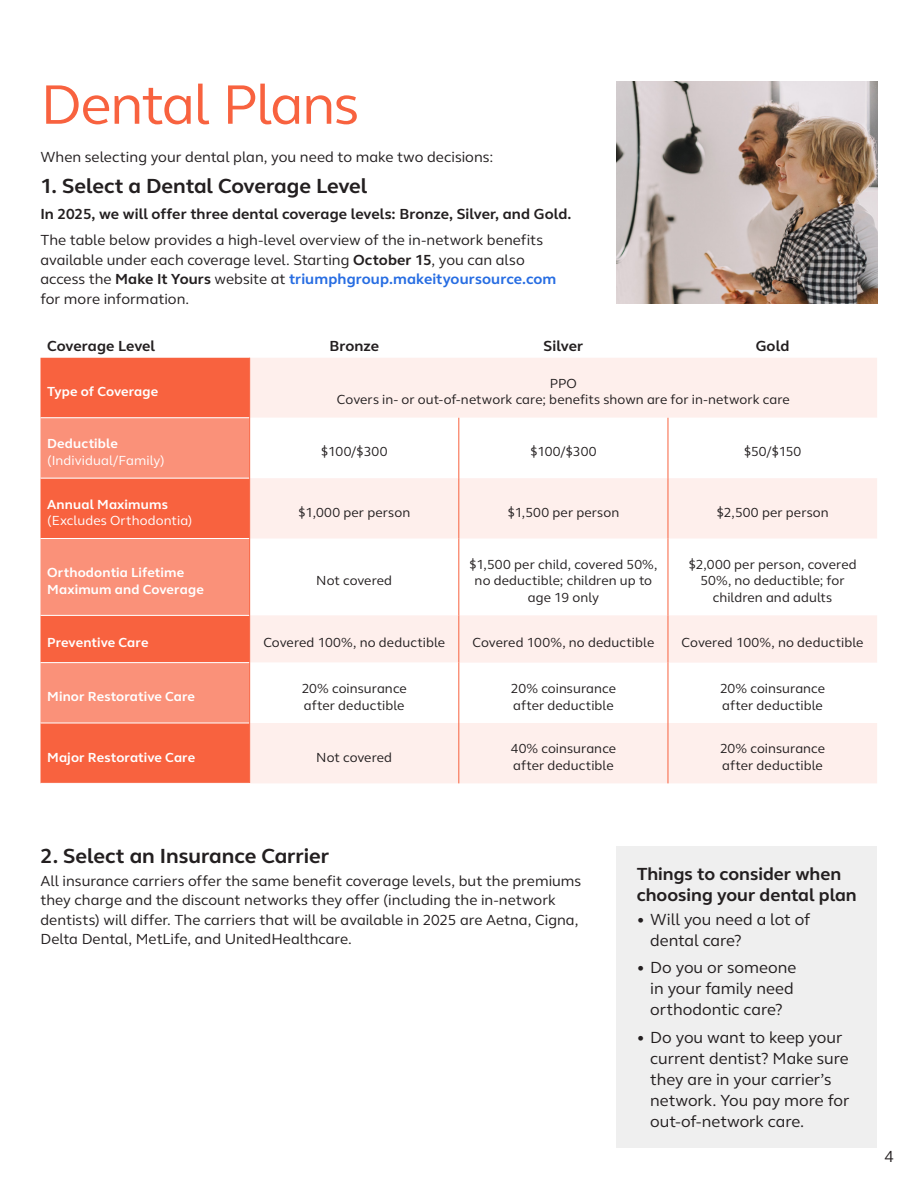
<style>
.page{position:relative;width:918px;height:1188px;background:#fff}
.page>*{position:absolute;margin:0;border:0;box-sizing:border-box;transform-origin:0 0}
.H1_front{font:57px "FS Thrive Elliot";letter-spacing:-.025em;color:#f8623f}
.t1{font:700 21px "FS Thrive Elliot";color:#231f20}
.H3_sidebar{font:700 18px/21px "FS Thrive Elliot";color:#231f20}
.Body{font:16.5px/21px "FS Thrive Elliot";letter-spacing:-.005em;color:#231f20}
.Body-2{font:15px/19.5px "FS Thrive Elliot";color:#231f20}
.Body-3{font:700 15px "FS Thrive Elliot";color:#231f20}
.Sidebar_Body{font:700 15px "FS Thrive Elliot";color:#231f20}
.Sidebar_Body-2{font:13.5px/16.5px "FS Thrive Elliot";letter-spacing:.005em;color:#231f20}
.Sidebar_Body-3{font:700 13.5px/16.5px "FS Thrive Elliot";letter-spacing:.01em;color:#fff}
.Sidebar_Body-4{font:13.5px/16.5px "FS Thrive Elliot";letter-spacing:.005em;color:#fff}
.s1{font-weight:700}
.s2{font-weight:700;color:#276de2}
</style>
<div class="page">
<div style="left:616px;top:846px;width:262px;height:302px;background:#efefef"></div>
<div style="left:40px;top:358px;width:209px;height:425px;background:#f8623f"></div>
<div style="left:250px;top:358px;width:627px;height:425px;background:#feefec"></div>
<svg style="left:40px;top:418px;width:209px;height:305px;background:#f98165"></svg>
<svg style="left:250px;top:418px;width:627px;height:305px"></svg>
<hr style="left:40px;top:417px;width:209px;height:1px;background:#fff">
<hr style="left:40px;top:478px;width:209px;height:1px;background:#fff">
<hr style="left:40px;top:538px;width:209px;height:1px;background:#fff">
<hr style="left:40px;top:615px;width:209px;height:1px;background:#fff">
<hr style="left:40px;top:662px;width:209px;height:1px;background:#fff">
<hr style="left:40px;top:723px;width:209px;height:1px;background:#fff">
<hr style="left:249px;top:358px;width:1px;height:60px;background:#f8623f">
<hr style="left:249px;top:418px;width:1px;height:60px;background:#f8623f">
<hr style="left:458px;top:418px;width:1px;height:60px;background:#f8623f">
<hr style="left:668px;top:418px;width:1px;height:60px;background:#f8623f">
<hr style="left:249px;top:478px;width:1px;height:60px;background:#f8623f">
<hr style="left:458px;top:478px;width:1px;height:60px;background:#f8623f">
<hr style="left:668px;top:478px;width:1px;height:60px;background:#f8623f">
<hr style="left:249px;top:538px;width:1px;height:77px;background:#f8623f">
<hr style="left:458px;top:538px;width:1px;height:77px;background:#f8623f">
<hr style="left:668px;top:538px;width:1px;height:77px;background:#f8623f">
<hr style="left:249px;top:615px;width:1px;height:48px;background:#f8623f">
<hr style="left:458px;top:615px;width:1px;height:48px;background:#f8623f">
<hr style="left:668px;top:615px;width:1px;height:48px;background:#f8623f">
<hr style="left:249px;top:663px;width:1px;height:60px;background:#f8623f">
<hr style="left:458px;top:663px;width:1px;height:60px;background:#f8623f">
<hr style="left:668px;top:663px;width:1px;height:60px;background:#f8623f">
<hr style="left:249px;top:723px;width:1px;height:60px;background:#f8623f">
<hr style="left:458px;top:723px;width:1px;height:60px;background:#f8623f">
<hr style="left:668px;top:723px;width:1px;height:60px;background:#f8623f">
<img style="left:616px;top:81px;width:262px;height:222px">
<p class="H1_front" style="left:40px;top:71px;width:320px">Dental Plans</p>
<p class="Body-2" style="left:40px;top:147px;width:454px">When selecting your dental plan, you need to make two decisions:</p>
<h2 class="t1" style="left:40px;top:173px;width:328px">1. Select a Dental Coverage Level</h2>
<p class="Body-3" style="left:40px;top:205px;width:533px">In 2025, we will offer three dental coverage levels: Bronze, Silver, and Gold.</p>
<p class="Body-2" style="left:40px;top:230px;width:518px">The table below provides a high-level overview of the in-network benefits available under each coverage level. Starting <span class="s1">October 15</span>, you can also access the <span class="s1">Make It Yours</span> website at <span class="s2">triumphgroup.makeityoursource.com </span>for more information.</p>
<p class="Sidebar_Body" style="left:47px;top:337px;width:110px">Coverage Level</p>
<p class="Sidebar_Body" style="left:329px;top:337px;width:51px">Bronze</p>
<p class="Sidebar_Body" style="left:544px;top:337px;width:41px">Silver</p>
<p class="Sidebar_Body" style="left:756px;top:337px;width:35px">Gold</p>
<p class="Sidebar_Body-3" style="left:47px;top:383px;width:113px">Type of Coverage</p>
<p class="Sidebar_Body-2" style="left:337px;top:375px;width:454px;text-align:center">PPO<br>Covers in- or out-of-network care; benefits shown are for in-network care</p>
<p class="Sidebar_Body-4" style="left:47px;top:435px;width:119px"><span class="s1">Deductible </span>(Individual/Family)</p>
<p class="Sidebar_Body-2" style="left:321px;top:444px;width:68px">$100/$300</p>
<p class="Sidebar_Body-2" style="left:530px;top:444px;width:68px">$100/$300</p>
<p class="Sidebar_Body-2" style="left:744px;top:444px;width:59px">$50/$150</p>
<p class="Sidebar_Body-4" style="left:47px;top:496px;width:147px"><span class="s1">Annual Maximums </span>(Excludes Orthodontia)</p>
<p class="Sidebar_Body-2" style="left:298px;top:504px;width:113px">$1,000 per person</p>
<p class="Sidebar_Body-2" style="left:507px;top:504px;width:113px">$1,500 per person</p>
<p class="Sidebar_Body-2" style="left:716px;top:504px;width:114px">$2,500 per person</p>
<p class="Sidebar_Body-3" style="left:47px;top:565px;width:158px">Orthodontia Lifetime<br>Maximum and Coverage</p>
<p class="Sidebar_Body-2" style="left:316px;top:573px;width:77px">Not covered</p>
<p class="Sidebar_Body-2" style="left:469px;top:556px;width:190px;text-align:center">$1,500 per child, covered 50%, no deductible; children up to age 19 only</p>
<p class="Sidebar_Body-2" style="left:688px;top:556px;width:170px;text-align:center">$2,000 per person, covered<br>50%, no deductible; for children and adults</p>
<p class="Sidebar_Body-3" style="left:47px;top:635px;width:103px">Preventive Care</p>
<p class="Sidebar_Body-2" style="left:263px;top:635px;width:183px">Covered 100%, no deductible</p>
<p class="Sidebar_Body-2" style="left:473px;top:635px;width:183px">Covered 100%, no deductible</p>
<p class="Sidebar_Body-2" style="left:682px;top:635px;width:183px">Covered 100%, no deductible</p>
<p class="Sidebar_Body-3" style="left:47px;top:689px;width:149px">Minor Restorative Care</p>
<p class="Sidebar_Body-2" style="left:302px;top:680px;width:107px">20% coinsurance after deductible</p>
<p class="Sidebar_Body-2" style="left:511px;top:680px;width:107px">20% coinsurance after deductible</p>
<p class="Sidebar_Body-2" style="left:720px;top:680px;width:107px">20% coinsurance after deductible</p>
<p class="Sidebar_Body-3" style="left:47px;top:749px;width:149px">Major Restorative Care</p>
<p class="Sidebar_Body-2" style="left:316px;top:749px;width:77px">Not covered</p>
<p class="Sidebar_Body-2" style="left:511px;top:741px;width:107px">40% coinsurance after deductible</p>
<p class="Sidebar_Body-2" style="left:720px;top:741px;width:107px">20% coinsurance after deductible</p>
<h2 class="t1" style="left:40px;top:843px;width:290px">2. Select an Insurance Carrier</h2>
<p class="Body-2" style="left:40px;top:871px;width:542px">All insurance carriers offer the same benefit coverage levels, but the premiums they charge and the discount networks they offer (including the in-network dentists) will differ. The carriers that will be available in 2025 are Aetna, Cigna, Delta Dental, MetLife, and UnitedHealthcare.</p>
<p class="H3_sidebar" style="left:637px;top:863px;width:222px">Things to consider when choosing your dental plan</p>
<p class="Body" style="left:650px;top:909px;width:162px;text-indent:-14px">• Will you need a lot of dental care?</p>
<p class="Body" style="left:650px;top:957px;width:148px;text-indent:-14px">• Do you or someone in your family need orthodontic care?</p>
<p class="Body" style="left:650px;top:1027px;width:201px;text-indent:-14px">• Do you want to keep your current dentist? Make sure they are in your carrier’s network. You pay more for out-of-network care.</p>
<p class="Body" style="left:885px;top:1146px;width:11px">4</p>
</div>
